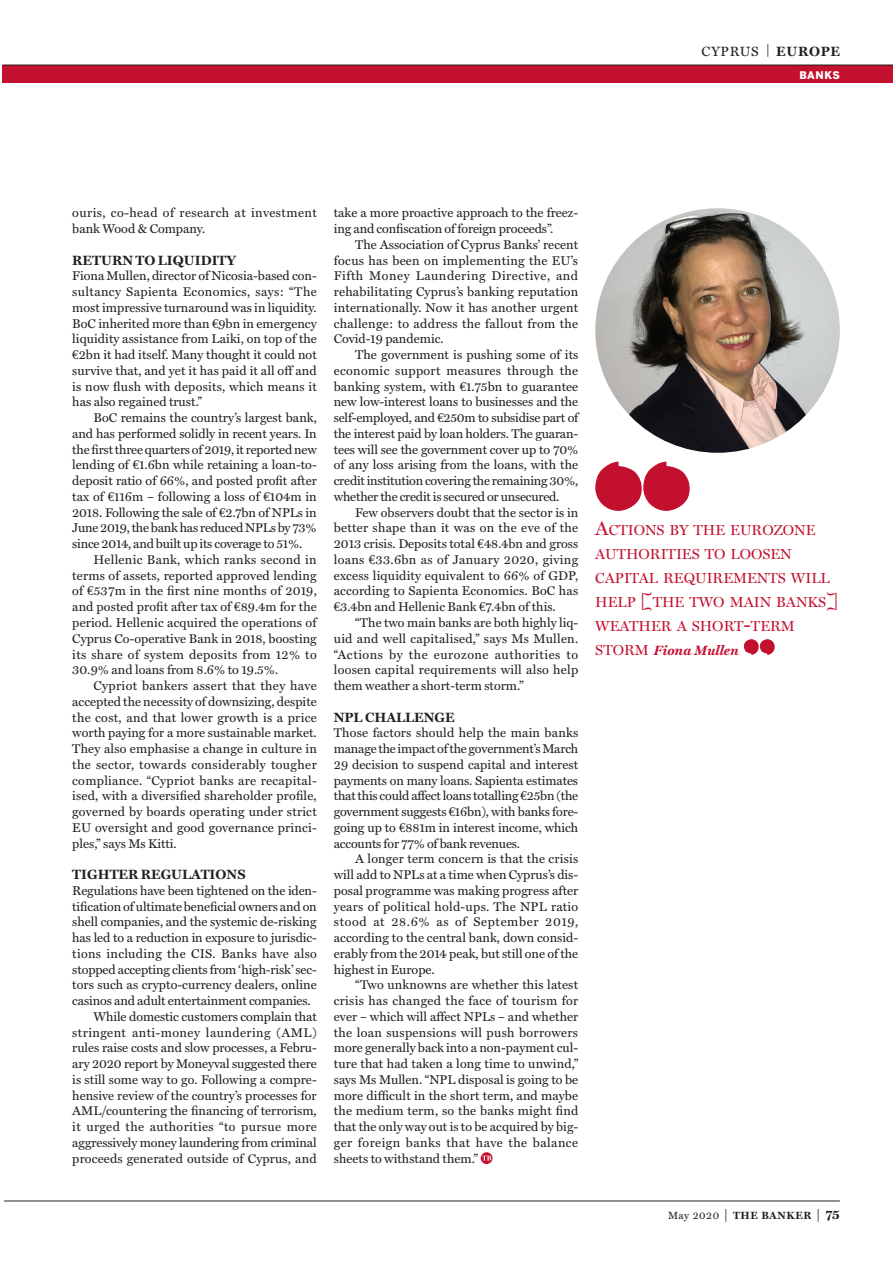
<style>
.page{position:relative;width:893px;height:1263px;background:#fff}
.page>*{position:absolute;margin:0;border:0;box-sizing:border-box;transform-origin:0 0}
.BKR_Pullquote{font:14.7px/24px "Miller Display";color:#c3102f}
.BKR_Body_Cross_Head{font:700 13.5px "Miller Text";color:#231f20}
.BKR_Pullquote-2{font:italic 700 13.5px "Miller Text";color:#c3102f}
.t1{font:13.5px "Miller Text";letter-spacing:.05em;color:#231f20}
.BKR_Body_Justified{font:12.75px/15.8px "Miller Text";color:#231f20;text-align:justify}
.BKR_Body_Justified-2{font:12.75px/15.8px "Miller Text";letter-spacing:.03em;color:#231f20}
.t2{font:700 10.5px "Miller Text";letter-spacing:.05em;color:#231f20}
.t3{font:900 10.5px "Benton Sans";letter-spacing:.04em;color:#fff}
.s1{font-weight:700}
.s2{font-family:"Euro Serif"}
.s3{font-size:19.5px}
.s4{font-family:"Miller Display";font-weight:400;font-style:normal;font-size:14.7px}
.s5{font-weight:400}
.s6{font-weight:400;font-size:13.5px}
.s7{font-size:13.5px}
</style>
<div class="page">
<hr style="left:4px;top:1201px;width:836px;height:1px;background:#231f20">
<svg style="left:595px;top:462px;width:95px;height:49px"></svg>
<svg style="left:744px;top:639px;width:31px;height:16px"></svg>
<img style="left:595px;top:208px;width:245px;height:245px;border-radius:122px">
<div style="left:2px;top:65px;width:891px;height:17px;background:#c3102f"></div>
<hr style="left:2px;top:65px;width:891px;height:1px;background:#231f20">
<svg style="left:481px;top:1152px;width:11px;height:12px"></svg>
<svg style="left:482px;top:1156px;width:9px;height:4px"></svg>
<p class="t1" style="left:702px;top:43px;width:140px">CYPRUS | <span class="s1">EUROPE</span></p>
<p class="t3" style="left:799px;top:68px;width:42px">BANKS</p>
<p class="BKR_Body_Justified-2" style="left:72px;top:205px;width:246px">ouris, co-head of research at investment bank Wood &amp; Company.</p>
<p class="BKR_Body_Cross_Head" style="left:72px;top:252px;width:165px">RETURN TO LIQUIDITY</p>
<p class="BKR_Body_Justified" style="left:72px;top:268px;width:246px">Fiona Mullen, director of Nicosia-based con&shy;sultancy Sapienta Economics, says: “The most impressive turnaround was in liquidity.<br>BoC inherited more than <span class="s2">€</span>9bn in emergency liquidity assistance from Laiki, on top of the <span class="s2">€</span>2bn it had itself. Many thought it could not survive that, and yet it has paid it all off and is now flush with deposits, which means it has also regained trust.”</p>
<p class="BKR_Body_Justified" style="left:72px;top:410px;width:246px;text-indent:21px">BoC remains the country’s largest bank, and has performed solidly in recent years. In the first three quarters of 2019, it reported new lending of <span class="s2">€</span>1.6bn while retaining a loan-to&shy;deposit ratio of 66%, and posted profit after tax of <span class="s2">€</span>116m – following a loss of <span class="s2">€</span>104m in 2018. Following the sale of <span class="s2">€</span>2.7bn of NPLs in June 2019, the bank has reduced NPLs by 73% since 2014, and built up its coverage to 51%.</p>
<p class="BKR_Body_Justified" style="left:72px;top:552px;width:246px;text-indent:21px">Hellenic Bank, which ranks second in terms of assets, reported approved lending of <span class="s2">€</span>537m in the first nine months of 2019, and posted profit after tax of <span class="s2">€</span>89.4m for the period. Hellenic acquired the operations of Cyprus Co-operative Bank in 2018, boosting its share of system deposits from 12% to 30.9% and loans from 8.6% to 19.5%.</p>
<p class="BKR_Body_Justified" style="left:72px;top:678px;width:246px;text-indent:21px">Cypriot bankers assert that they have accepted the necessity of downsizing, despite the cost, and that lower growth is a price worth paying for a more sustainable market.<br>They also emphasise a change in culture in the sector, towards considerably tougher compliance. “Cypriot banks are recapital&shy;ised, with a diversified shareholder profile, governed by boards operating under strict EU oversight and good governance princi&shy;ples,” says Ms Kitti.</p>
<p class="BKR_Body_Cross_Head" style="left:72px;top:866px;width:175px">TIGHTER REGULATIONS</p>
<p class="BKR_Body_Justified" style="left:72px;top:882px;width:246px">Regulations have been tightened on the iden&shy;tification of ultimate beneficial owners and on shell companies, and the systemic de-risking has led to a reduction in exposure to jurisdic&shy;tions including the CIS. Banks have also stopped accepting clients from ‘high-risk’ sec&shy;tors such as crypto-currency dealers, online casinos and adult entertainment companies.</p>
<p class="BKR_Body_Justified" style="left:72px;top:1008px;width:246px;text-indent:21px">While domestic customers complain that stringent anti-money laundering (AML) rules raise costs and slow processes, a Febru&shy;ary 2020 report by Moneyval suggested there is still some way to go. Following a compre&shy;hensive review of the country’s processes for AML/countering the financing of terrorism, it urged the authorities “to pursue more aggressively money laundering from criminal proceeds generated outside of Cyprus, and</p>
<p class="BKR_Body_Justified" style="left:334px;top:205px;width:246px">take a more proactive approach to the freez&shy;ing and confiscation of foreign proceeds”.</p>
<p class="BKR_Body_Justified" style="left:334px;top:237px;width:246px;text-indent:21px">The Association of Cyprus Banks’ recent focus has been on implementing the EU’s Fifth Money Laundering Directive, and rehabilitating Cyprus’s banking reputation internationally. Now it has another urgent challenge: to address the fallout from the Covid-19 pandemic.</p>
<p class="BKR_Body_Justified" style="left:334px;top:347px;width:246px;text-indent:21px">The government is pushing some of its economic support measures through the banking system, with <span class="s2">€</span>1.75bn to guarantee new low-interest loans to businesses and the self-employed, and <span class="s2">€</span>250m to subsidise part of the interest paid by loan holders. The guaran&shy;tees will see the government cover up to 70% of any loss arising from the loans, with the credit institution covering the remaining 30%, whether the credit is secured or unsecured.</p>
<p class="BKR_Body_Justified" style="left:334px;top:504px;width:246px;text-indent:21px">Few observers doubt that the sector is in better shape than it was on the eve of the 2013 crisis. Deposits total <span class="s2">€</span>48.4bn and gross loans <span class="s2">€</span>33.6bn as of January 2020, giving excess liquidity equivalent to 66% of GDP, according to Sapienta Economics. BoC has <span class="s2">€</span>3.4bn and Hellenic Bank <span class="s2">€</span>7.4bn of this.</p>
<p class="BKR_Body_Justified" style="left:334px;top:615px;width:246px;text-indent:21px">“The two main banks are both highly liq&shy;uid and well capitalised,” says Ms Mullen. “Actions by the eurozone authorities to loosen capital requirements will also help them weather a short-term storm.”</p>
<p class="BKR_Body_Cross_Head" style="left:334px;top:709px;width:122px">NPL CHALLENGE</p>
<p class="BKR_Body_Justified" style="left:334px;top:725px;width:246px">Those factors should help the main banks manage the impact of the government’s March 29 decision to suspend capital and interest payments on many loans. Sapienta estimates that this could affect loans totalling <span class="s2">€</span>25bn (the government suggests <span class="s2">€</span>16bn), with banks fore&shy;going up to <span class="s2">€</span>881m in interest income, which accounts for 77% of bank revenues.</p>
<p class="BKR_Body_Justified" style="left:334px;top:851px;width:246px;text-indent:21px">A longer term concern is that the crisis will add to NPLs at a time when Cyprus’s dis&shy;posal programme was making progress after years of political hold-ups. The NPL ratio stood at 28.6% as of September 2019, according to the central bank, down consid&shy;erably from the 2014 peak, but still one of the highest in Europe.</p>
<p class="BKR_Body_Justified" style="left:334px;top:977px;width:246px;text-indent:21px">“Two unknowns are whether this latest crisis has changed the face of tourism for ever – which will affect NPLs – and whether the loan suspensions will push borrowers more generally back into a non-payment cul&shy;ture that had taken a long time to unwind,” says Ms Mullen. “NPL disposal is going to be more difficult in the short term, and maybe the medium term, so the banks might find that the only way out is to be acquired by big&shy;ger foreign banks that have the balance sheets to withstand them.”</p>
<p class="BKR_Pullquote" style="left:595px;top:518px;width:244px"><span class="s3">A</span>CTIONS BY THE EUROZONE<br>AUTHORITIES TO LOOSEN<br>CAPITAL REQUIREMENTS WILL<br>HELP <span class="s3">[</span>THE TWO MAIN BANKS<span class="s3">]<br></span>WEATHER A SHORT<span class="s3">-</span>TERM</p>
<p class="BKR_Pullquote-2" style="left:595px;top:642px;width:145px"><span class="s4">STORM</span> Fiona Mullen</p>
<p class="t2" style="left:668px;top:1209px;width:173px"><span class="s5">May 2020</span> <span class="s6">|</span> THE BANKER <span class="s6">|</span> <span class="s7">75</span></p>
</div>
